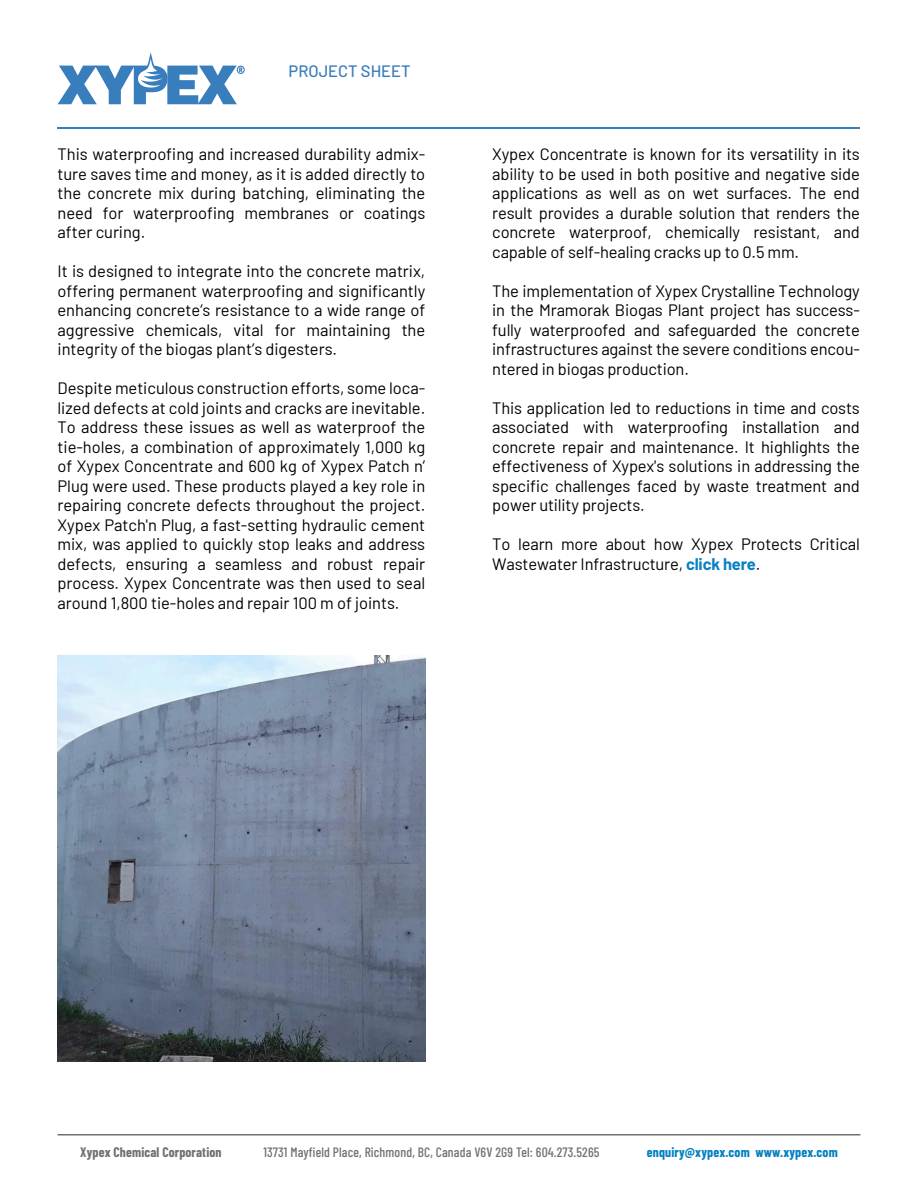
<style>
.page{position:relative;width:918px;height:1188px;background:#fff}
.page>*{position:absolute;margin:0;border:0;box-sizing:border-box;transform-origin:0 0}
.t1{font:16.5px/19.5px "Barlow";letter-spacing:-.01em;color:#000;text-align:justify}
.t2{font:500 16.5px "Barlow";color:#397ebc}
.t3{font:500 13.5px "Barlow Condensed";letter-spacing:.01em;color:#717073}
.t4{font:700 13.5px "Barlow Condensed";letter-spacing:.01em;color:#0380c1}
.t5{font:700 13.5px "Barlow Condensed";letter-spacing:.01em;color:#717073}
.s1{font-weight:700;color:#0980c3}
</style>
<div class="page">
<img style="left:58px;top:655px;width:367px;height:406px">
<hr style="left:58px;top:1134px;width:802px;height:2px;background:#717073">
<hr style="left:58px;top:128px;width:802px;height:1px;background:#397ebc">
<svg style="left:58px;top:52px;width:187px;height:52px"></svg>
<p class="t2" style="left:289px;top:59px;width:123px">PROJECT SHEET</p>
<p class="t1" style="left:58px;top:143px;width:369px">This waterproofing and increased durability admix&shy;ture saves time and money, as it is added directly to the concrete mix during batching, eliminating the need for waterproofing membranes or coatings after curing.</p>
<p class="t1" style="left:58px;top:260px;width:369px">It is designed to integrate into the concrete matrix, offering permanent waterproofing and significantly enhancing concrete’s resistance to a wide range of aggressive chemicals, vital for maintaining the integrity of the biogas plant’s digesters.</p>
<p class="t1" style="left:58px;top:377px;width:369px">Despite meticulous construction efforts, some loca&shy;lized defects at cold joints and cracks are inevitable.<br>To address these issues as well as waterproof the tie-holes, a combination of approximately 1,000 kg of Xypex Concentrate and 600 kg of Xypex Patch n’ Plug were used. These products played a key role in repairing concrete defects throughout the project.<br>Xypex Patch'n Plug, a fast-setting hydraulic cement mix, was applied to quickly stop leaks and address defects, ensuring a seamless and robust repair process. Xypex Concentrate was then used to seal around 1,800 tie-holes and repair 100 m of joints.</p>
<p class="t1" style="left:492px;top:143px;width:369px">Xypex Concentrate is known for its versatility in its ability to be used in both positive and negative side applications as well as on wet surfaces. The end result provides a durable solution that renders the concrete waterproof, chemically resistant, and capable of self-healing cracks up to 0.5 mm.</p>
<p class="t1" style="left:492px;top:280px;width:369px">The implementation of Xypex Crystalline Technology in the Mramorak Biogas Plant project has success&shy;fully waterproofed and safeguarded the concrete infrastructures against the severe conditions encou&shy;ntered in biogas production.</p>
<p class="t1" style="left:492px;top:397px;width:369px">This application led to reductions in time and costs associated with waterproofing installation and concrete repair and maintenance. It highlights the effectiveness of Xypex's solutions in addressing the specific challenges faced by waste treatment and power utility projects.</p>
<p class="t1" style="left:492px;top:533px;width:369px">To learn more about how Xypex Protects Critical<br>Wastewater Infrastructure, <span class="s1">click here</span>.</p>
<p class="t5" style="left:80px;top:1143px;width:143px">Xypex Chemical Corporation</p>
<p class="t3" style="left:263px;top:1142px;width:338px">13731 Mayfield Place, Richmond, BC, Canada V6V 2G9 Tel: 604.273.5265</p>
<p class="t4" style="left:647px;top:1143px;width:192px">enquiry@xypex.com www.xypex.com</p>
</div>
